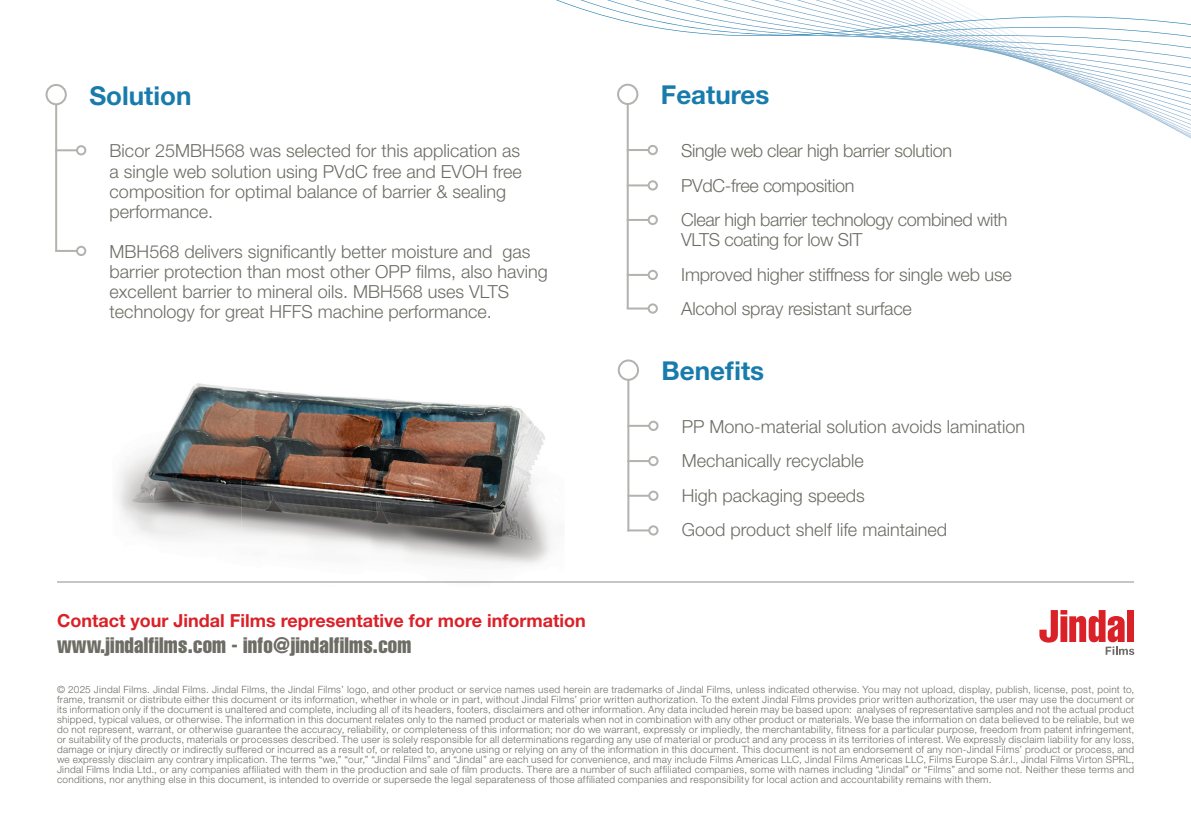
<style>
.page{position:relative;width:1191px;height:840px;background:#fff}
.page>*{position:absolute;margin:0;border:0;box-sizing:border-box;transform-origin:0 0}
.t1{font:700 26px "Helvetica Neue LT Std";color:#187bab}
.t2{font:22px "Helvetica LT Std Comp";letter-spacing:.01em;color:#6d6d65}
.t3{font:300 18px/20px "Helvetica Neue LT Std";color:#6d6d65}
.t4{font:300 18px/34.4px "Helvetica Neue LT Std";letter-spacing:-.02em;color:#6d6d65}
.t5{font:700 18px "Helvetica Neue LT Std";color:#da2128}
.t6{font:300 10px/10px "Helvetica Neue LT Std";letter-spacing:.03em;color:#6d6d65;text-align:justify}
</style>
<div class="page">
<hr style="left:627px;top:88px;width:2px;height:220px;background:#b2b3af">
<hr style="left:55px;top:89px;width:2px;height:162px;background:#b2b3af">
<hr style="left:627px;top:364px;width:2px;height:167px;background:#b2b3af">
<div style="left:47px;top:85px;width:19px;height:19px;background:#fff;border-radius:50%"></div>
<div style="left:46px;top:84px;width:21px;height:21px;border:2px solid #b2b3af;border-radius:50%"></div>
<div style="left:619px;top:360px;width:19px;height:19px;background:#fff;border-radius:50%"></div>
<div style="left:618px;top:359px;width:21px;height:21px;border:2px solid #b2b3af;border-radius:50%"></div>
<hr style="left:55px;top:149px;width:26px;height:2px;background:#b2b3af">
<div style="left:77px;top:146px;width:8px;height:8px;background:#fff;border-radius:50%"></div>
<div style="left:76px;top:145px;width:10px;height:10px;border:2px solid #b2b3af;border-radius:50%"></div>
<hr style="left:627px;top:424px;width:26px;height:2px;background:#b2b3af">
<div style="left:649px;top:421px;width:8px;height:8px;background:#fff;border-radius:50%"></div>
<div style="left:648px;top:420px;width:10px;height:10px;border:2px solid #b2b3af;border-radius:50%"></div>
<hr style="left:627px;top:529px;width:26px;height:2px;background:#b2b3af">
<div style="left:649px;top:526px;width:8px;height:8px;background:#fff;border-radius:50%"></div>
<div style="left:648px;top:525px;width:10px;height:10px;border:2px solid #b2b3af;border-radius:50%"></div>
<hr style="left:55px;top:250px;width:26px;height:2px;background:#b2b3af">
<div style="left:77px;top:247px;width:8px;height:8px;background:#fff;border-radius:50%"></div>
<div style="left:76px;top:246px;width:10px;height:10px;border:2px solid #b2b3af;border-radius:50%"></div>
<hr style="left:627px;top:307px;width:26px;height:2px;background:#b2b3af">
<div style="left:648px;top:304px;width:9px;height:8px;background:#fff;border-radius:50%"></div>
<div style="left:647px;top:303px;width:11px;height:10px;border:2px solid #b2b3af;border-radius:50%"></div>
<svg style="left:1039px;top:610px;width:95px;height:44px"></svg>
<div style="left:1126px;top:609px;width:7px;height:32px;background:#da2128"></div>
<hr style="left:58px;top:581px;width:1076px;height:1px;background:#c5c6c8">
<svg style="left:617px;top:72px;width:574px;height:119px"></svg>
<svg style="left:556px;top:0;width:635px;height:72px"></svg>
<hr style="left:627px;top:460px;width:26px;height:2px;background:#b2b3af">
<div style="left:649px;top:456px;width:8px;height:9px;background:#fff;border-radius:50%"></div>
<div style="left:648px;top:455px;width:10px;height:11px;border:2px solid #b2b3af;border-radius:50%"></div>
<hr style="left:627px;top:494px;width:26px;height:2px;background:#b2b3af">
<div style="left:649px;top:491px;width:8px;height:8px;background:#fff;border-radius:50%"></div>
<div style="left:648px;top:490px;width:10px;height:10px;border:2px solid #b2b3af;border-radius:50%"></div>
<hr style="left:627px;top:219px;width:26px;height:2px;background:#b2b3af">
<div style="left:648px;top:216px;width:9px;height:8px;background:#fff;border-radius:50%"></div>
<div style="left:647px;top:215px;width:11px;height:10px;border:2px solid #b2b3af;border-radius:50%"></div>
<img style="left:112px;top:383px;width:452px;height:200px">
<img style="left:112px;top:581px;width:452px;height:1px">
<hr style="left:627px;top:274px;width:26px;height:2px;background:#b2b3af">
<div style="left:648px;top:270px;width:9px;height:9px;background:#fff;border-radius:50%"></div>
<div style="left:647px;top:269px;width:11px;height:11px;border:2px solid #b2b3af;border-radius:50%"></div>
<h1 class="t1" style="left:89px;top:79px;width:104px">Solution</h1>
<h1 class="t1" style="left:661px;top:79px;width:110px">Features</h1>
<h3 class="t3" style="left:110px;top:141px;width:414px">Bicor 25MBH568 was selected for this application as a single web solution using PVdC free and EVOH free composition for optimal balance of barrier &amp; sealing performance.</h3>
<h3 class="t3" style="left:110px;top:241px;width:440px">MBH568 delivers significantly better moisture and gas barrier protection than most other OPP films, also having excellent barrier to mineral oils. MBH568 uses VLTS technology for great HFFS machine performance.</h3>
<h3 class="t4" style="left:681px;top:133px;width:328px">Single web clear high barrier solution<br>PVdC-free composition<br>Clear high barrier technology combined with</h3>
<h3 class="t3" style="left:681px;top:222px;width:332px;line-height:34.4px">VLTS coating for low SIT<br>Improved higher stiffness for single web use<br>Alcohol spray resistant surface</h3>
<h1 class="t1" style="left:661px;top:354px;width:104px">Benefits</h1>
<h3 class="t3" style="left:682px;top:409px;width:345px;line-height:34.4px">PP Mono-material solution avoids lamination<br>Mechanically recyclable<br>High packaging speeds<br>Good product shelf life maintained</h3>
<h3 class="t5" style="left:57px;top:609px;width:530px">Contact your Jindal Films representative for more information</h3>
<h2 class="t2" style="left:57px;top:630px;width:356px">www.jindalfilms.com - info@jindalfilms.com</h2>
<p class="t6" style="left:57px;top:684px;width:1078px">© 2025 Jindal Films. Jindal Films. Jindal Films, the Jindal Films’ logo, and other product or service names used herein are trademarks of Jindal Films, unless indicated otherwise. You may not upload, display, publish, license, post, point to, frame, transmit or distribute either this document or its information, whether in whole or in part, without Jindal Films’ prior written authorization. To the extent Jindal Films provides prior written authorization, the user may use the document or its information only if the document is unaltered and complete, including all of its headers, footers, disclaimers and other information. Any data included herein may be based upon: analyses of representative samples and not the actual product shipped, typical values, or otherwise. The information in this document relates only to the named product or materials when not in combination with any other product or materials. We base the information on data believed to be reliable, but we do not represent, warrant, or otherwise guarantee the accuracy, reliability, or completeness of this information; nor do we warrant, expressly or impliedly, the merchantability, fitness for a particular purpose, freedom from patent infringement, or suitability of the products, materials or processes described. The user is solely responsible for all determinations regarding any use of material or product and any process in its territories of interest. We expressly disclaim liability for any loss, damage or injury directly or indirectly suffered or incurred as a result of, or related to, anyone using or relying on any of the information in this document. This document is not an endorsement of any non-Jindal Films’ product or process, and we expressly disclaim any contrary implication. The terms “we,” “our,” “Jindal Films” and “Jindal” are each used for convenience, and may include Films Americas LLC, Jindal Films Americas LLC, Films Europe S.ár.l., Jindal Films Virton SPRL, Jindal Films India Ltd., or any companies affiliated with them in the production and sale of film products. There are a number of such affiliated companies, some with names including “Jindal” or “Films” and some not. Neither these terms and conditions, nor anything else in this document, is intended to override or supersede the legal separateness of those affiliated companies and responsibility for local action and accountability remains with them.</p>
</div>
